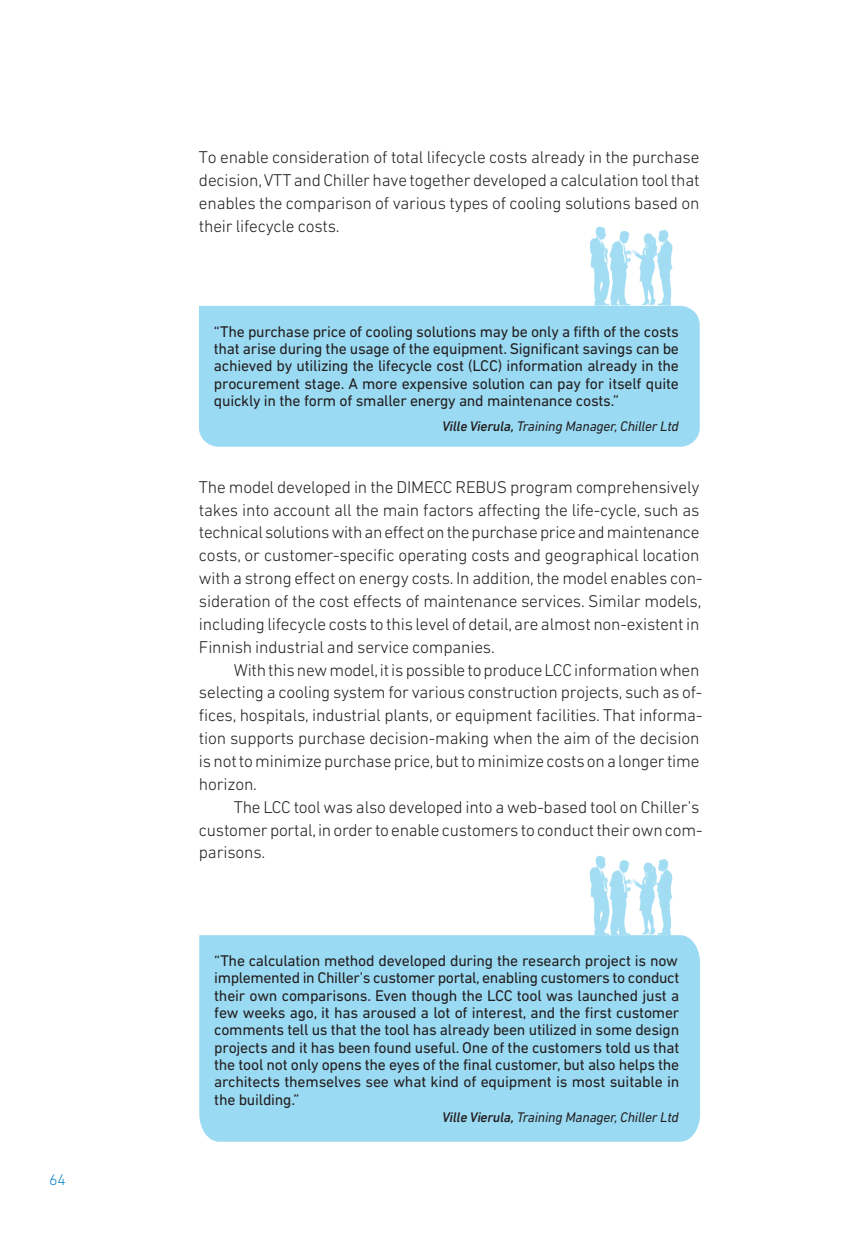
<style>
.page{position:relative;width:859px;height:1241px;background:#fff}
.page>*{position:absolute;margin:0;border:0;box-sizing:border-box;transform-origin:0 0}
.t1{font:300 17.32px/22.9px "DIN Next LT Pro";letter-spacing:-.01em;color:#231f20}
.t2{font:15.75px/17.3px "DIN Next LT Pro";letter-spacing:-.015em;color:#231f20;text-align:justify}
.t3{font:300 15.75px "DIN Next LT Pro";color:#0c88cb}
.t4{font:italic 14.17px "DIN Next LT Pro";letter-spacing:-.015em;color:#231f20}
.s1{font-weight:500}
</style>
<div class="page">
<div style="left:199px;top:306px;width:500px;height:140px;background:#9adaf2"></div>
<img style="left:585px;top:226px;width:115px;height:114px">
<div style="left:199px;top:935px;width:500px;height:206px;background:#9adaf2"></div>
<img style="left:586px;top:855px;width:114px;height:114px">
<p class="t3" style="left:49px;top:1169px;width:18px">64</p>
<p class="t1" style="left:199px;top:146px;width:502px;text-align:justify">To enable consideration of total lifecycle costs already in the purchase decision,VTT and Chiller have together developed a calculation toolthat enables the comparison of various types of cooling solutions based on their lifecycle costs.</p>
<p class="t2" style="left:214px;top:322px;width:466px">“The purchase price of cooling solutions may be only a fifth of the costs that arise during the usage of the equipment. Significant savings can be achieved by utilizing the lifecycle cost (lCC) information already in the procurement stage. A more expensive solution can pay for itself quite quickly in the form of smaller energy and maintenance costs.”</p>
<p class="t4" style="left:442px;top:421px;width:238px"><span class="s1">Ville Vierula,</span> Training Manager, Chiller Ltd</p>
<p class="t1" style="left:199px;top:475px;width:505px">The model developed in the DIMECC REBUS program comprehensively takes into account all the main factors affecting the life-cycle, such as technicalsolutionswithaneffectonthepurchasepriceandmaintenance costs, or customer-specific operating costs and geographical location with a strong effect on energy costs. In addition,the model enables con&shy;sideration of the cost effects of maintenance services. Similar models, including lifecycle costs to this level of detail,are almost non-existent in Finnish industrial and service companies.</p>
<p class="t1" style="left:199px;top:658px;width:505px;text-indent:35px">Withthisnewmodel,itispossibletoproduceLCCinformationwhen selecting a cooling system for various construction projects, such as of&shy;fices, hospitals, industrial plants, or equipment facilities. That informa&shy;tion supports purchase decision-making when the aim of the decision isnottominimizepurchaseprice,buttominimize costs onalongertime horizon.</p>
<p class="t1" style="left:199px;top:795px;width:505px;text-indent:35px">The LCC tool was also developed into a web-based tool on Chiller’s customerportal,inordertoenable customers toconducttheirowncom&shy;parisons.</p>
<p class="t2" style="left:214px;top:951px;width:466px">“The calculation method developed during the research project is now implemented in Chiller’s customer portal, enabling customers to conduct their own comparisons. Even though the lCC tool was launched just a few weeks ago, it has aroused a lot of interest, and the first customer comments tell us that the tool has already been utilized in some design projects and it has been found useful. One of the customers told us that the tool not only opens the eyes of the final customer, but also helps the architects themselves see what kind of equipment is most suitable in the building.”</p>
<p class="t4" style="left:442px;top:1111px;width:238px"><span class="s1">Ville Vierula,</span> Training Manager, Chiller Ltd</p>
</div>
